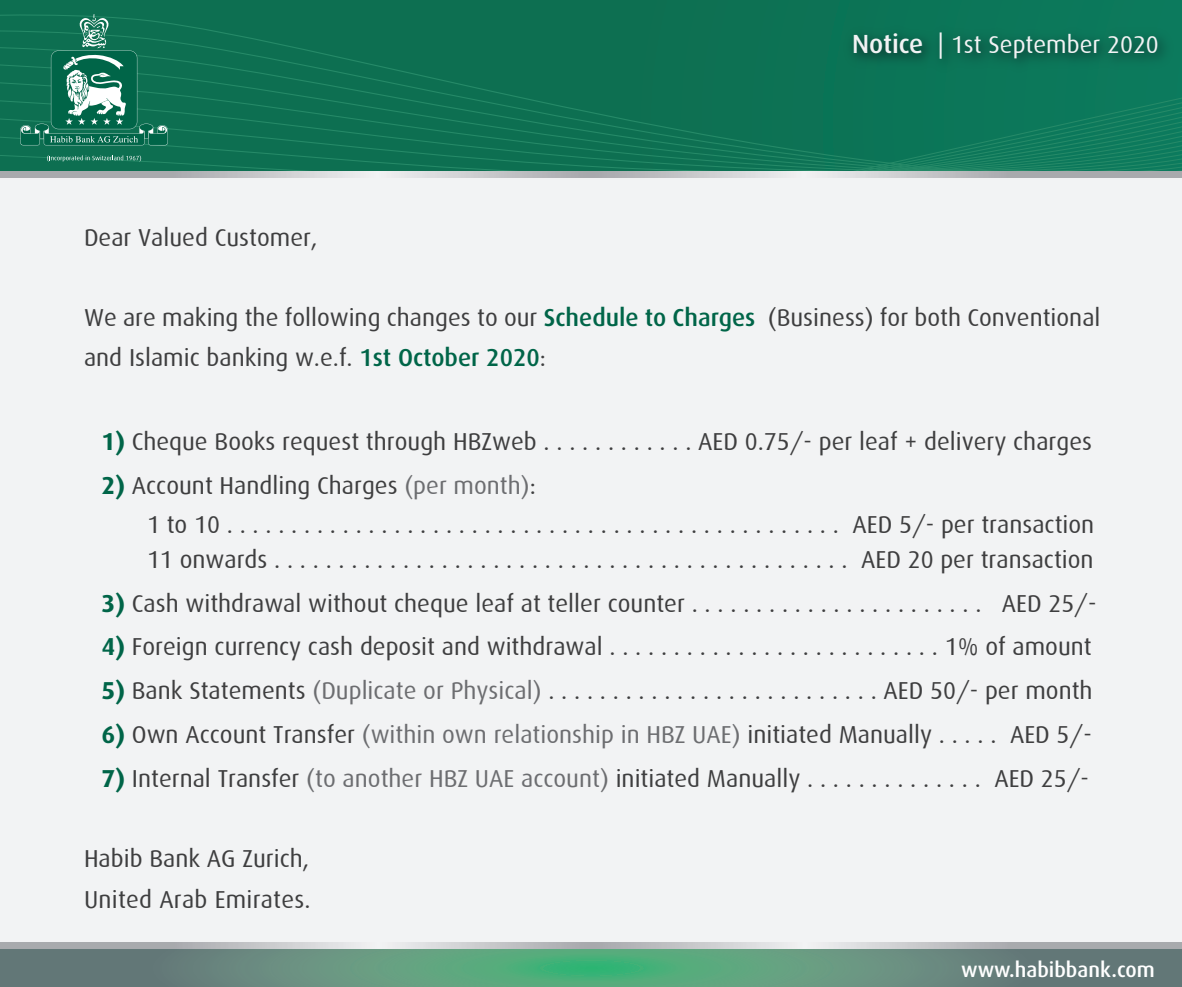
<style>
.page{position:relative;width:1182px;height:987px;background:#fff}
.page>*{position:absolute;margin:0;border:0;box-sizing:border-box;transform-origin:0 0}
.t1{font:24.5px/40.2px "Dax";color:#3e3e3f}
.t2{font:24.5px "Dax";color:#f2f3f4}
.t3{font:500 21px "Dax";color:#fff}
.s1{font-weight:500;font-size:26.25px}
.s2{font-size:26.25px}
.s3{font-weight:500;color:#006548}
.s4{font-weight:700;color:#006548}
.s5{color:#6c6d70}
</style>
<div class="page">
<svg style="left:0;top:0;width:1181px;height:171px;background:#0e7254"></svg>
<div style="left:0;top:175px;width:1181px;height:767px;background:#f2f3f4"></div>
<svg style="left:0;top:947px;width:1181px;height:39px;background:#669380"></svg>
<svg style="left:47px;top:155px;width:94px;height:7px"></svg>
<svg style="left:20px;top:14px;width:148px;height:131px;background:#297f65"></svg>
<svg style="left:0;top:942px;width:1181px;height:5px;background:#c1c2c4"></svg>
<svg style="left:0;top:171px;width:1181px;height:6px;background:#c1c2c4"></svg>
<img style="left:839px;top:18px;width:339px;height:60px">
<p class="t1" style="left:84px;top:216px;width:235px">Dear Valued Customer,</p>
<p class="t2" style="left:851px;top:30px;width:308px"><span class="s1">Notice</span> <span class="s2">|</span> 1st September 2020</p>
<p class="t1" style="left:84px;top:297px;width:1017px">We are making the following changes to our <span class="s3">Schedule to Charges</span> (Business) for both Conventional and Islamic banking w.e.f. <span class="s3">1st October 2020</span>:</p>
<p class="t1" style="left:101px;top:421px;width:991px"><span class="s4">1)</span> Cheque Books request through HBZweb . . . . . . . . . . . . AED 0.75/- per leaf + delivery charges</p>
<p class="t1" style="left:147px;top:466px;width:948px;line-height:38.5px;text-indent:-45px"><span class="s4">2)</span> Account Handling Charges <span class="s5">(per month)</span>:<br>1 to 10 . . . . . . . . . . . . . . . . . . . . . . . . . . . . . . . . . . . . . . . . . . . . . . . . AED 5/- per transaction</p>
<p class="t1" style="left:147px;top:538px;width:948px">11 onwards . . . . . . . . . . . . . . . . . . . . . . . . . . . . . . . . . . . . . . . . . . . . . AED 20 per transaction</p>
<p class="t1" style="left:101px;top:582px;width:996px"><span class="s4">3)</span> Cash withdrawal without cheque leaf at teller counter . . . . . . . . . . . . . . . . . . . . . . . AED 25/-</p>
<p class="t1" style="left:101px;top:626px;width:991px"><span class="s4">4)</span> Foreign currency cash deposit and withdrawal . . . . . . . . . . . . . . . . . . . . . . . . . . 1% of amount</p>
<p class="t1" style="left:101px;top:670px;width:992px"><span class="s4">5)</span> Bank Statements <span class="s5">(Duplicate or Physical)</span> . . . . . . . . . . . . . . . . . . . . . . . . . . AED 50/- per month</p>
<p class="t1" style="left:101px;top:714px;width:991px"><span class="s4">6)</span> Own Account Transfer <span class="s5">(within own relationship in HBZ UAE)</span> initiated Manually . . . . . AED 5/-</p>
<p class="t1" style="left:101px;top:757px;width:988px"><span class="s4">7)</span> Internal Transfer <span class="s5">(to another HBZ UAE account)</span> initiated Manually . . . . . . . . . . . . . . AED 25/-</p>
<p class="t1" style="left:84px;top:838px;width:228px">Habib Bank AG Zurich,<br>United Arab Emirates.</p>
<p class="t3" style="left:961px;top:957px;width:195px">www.habibbank.com</p>
</div>
